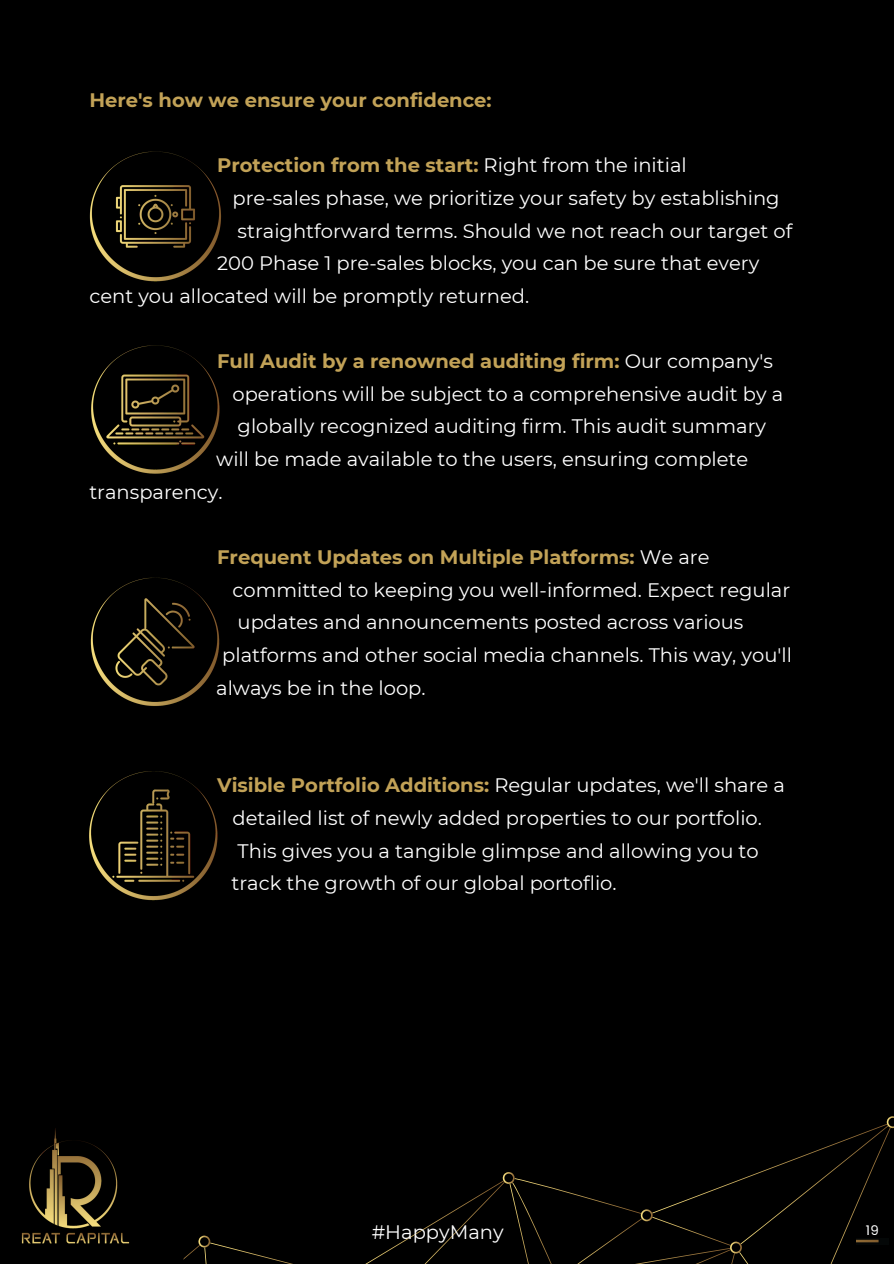
<style>
.page{position:relative;width:894px;height:1264px;background:#fff}
.page>*{position:absolute;margin:0;border:0;box-sizing:border-box;transform-origin:0 0}
.t1{font:19.5px/32.7px "Montserrat";color:#fff}
.t2{font:700 19.5px "Montserrat";color:#c2a257}
.t3{font:13.35px "Poppins";color:#fff}
.s1{font-weight:400;color:#fff}
</style>
<div class="page">
<div style="left:0;top:0;width:893px;height:1263px;background:#000"></div>
<svg style="left:367px;top:1116px;width:526px;height:147px"></svg>
<svg style="left:183px;top:1235px;width:106px;height:28px"></svg>
<div style="left:854px;top:1229px;width:35px;height:34px;background:#000"></div>
<img style="left:89px;top:151px;width:132px;height:131px">
<img style="left:91px;top:345px;width:129px;height:129px">
<img style="left:90px;top:577px;width:130px;height:129px">
<img style="left:89px;top:771px;width:129px;height:130px">
<img style="left:21px;top:1128px;width:109px;height:116px">
<div style="left:865px;top:1218px;width:16px;height:31px;background:#000"></div>
<img style="left:856px;top:1239px;width:23px;height:4px">
<p class="t2" style="left:89px;top:88px;width:404px">Here's how we ensure your confidence:</p>
<p class="t2" style="left:217px;top:153px;width:471px">Protection from the start: <span class="s1">Right from the initial</span></p>
<p class="t1" style="left:232px;top:181px;width:548px">pre-sales phase, we prioritize your safety by establishing</p>
<p class="t1" style="left:237px;top:214px;width:556px">straightforward terms. Should we not reach our target of</p>
<p class="t1" style="left:89px;top:247px;width:671px;text-indent:128px">200 Phase 1 pre-sales blocks, you can be sure that every cent you allocated will be promptly returned.</p>
<p class="t2" style="left:217px;top:349px;width:557px">Full Audit by a renowned auditing firm: <span class="s1">Our company's</span></p>
<p class="t1" style="left:232px;top:377px;width:552px">operations will be subject to a comprehensive audit by a</p>
<p class="t1" style="left:237px;top:410px;width:530px">globally recognized auditing firm. This audit summary</p>
<p class="t1" style="left:216px;top:442px;width:533px">will be made available to the users, ensuring complete</p>
<p class="t1" style="left:89px;top:475px;width:135px">transparency.</p>
<p class="t2" style="left:217px;top:545px;width:493px">Frequent Updates on Multiple Platforms: <span class="s1">We are</span></p>
<p class="t1" style="left:232px;top:573px;width:559px">committed to keeping you well-informed. Expect regular</p>
<p class="t1" style="left:237px;top:606px;width:507px">updates and announcements posted across various</p>
<p class="t1" style="left:216px;top:638px;width:577px;text-indent:6px">platforms and other social media channels. This way, you'll always be in the loop.</p>
<p class="t2" style="left:217px;top:773px;width:569px">Visible Portfolio Additions: <span class="s1">Regular updates, we'll share a</span></p>
<p class="t1" style="left:232px;top:801px;width:531px">detailed list of newly added properties to our portfolio.</p>
<p class="t1" style="left:231px;top:834px;width:528px;text-indent:6px">This gives you a tangible glimpse and allowing you to track the growth of our global portoflio.</p>
<p class="t1" style="left:371px;top:1215px;width:133px">#HappyMany</p>
<p class="t3" style="left:865px;top:1221px;width:15px">19</p>
</div>
